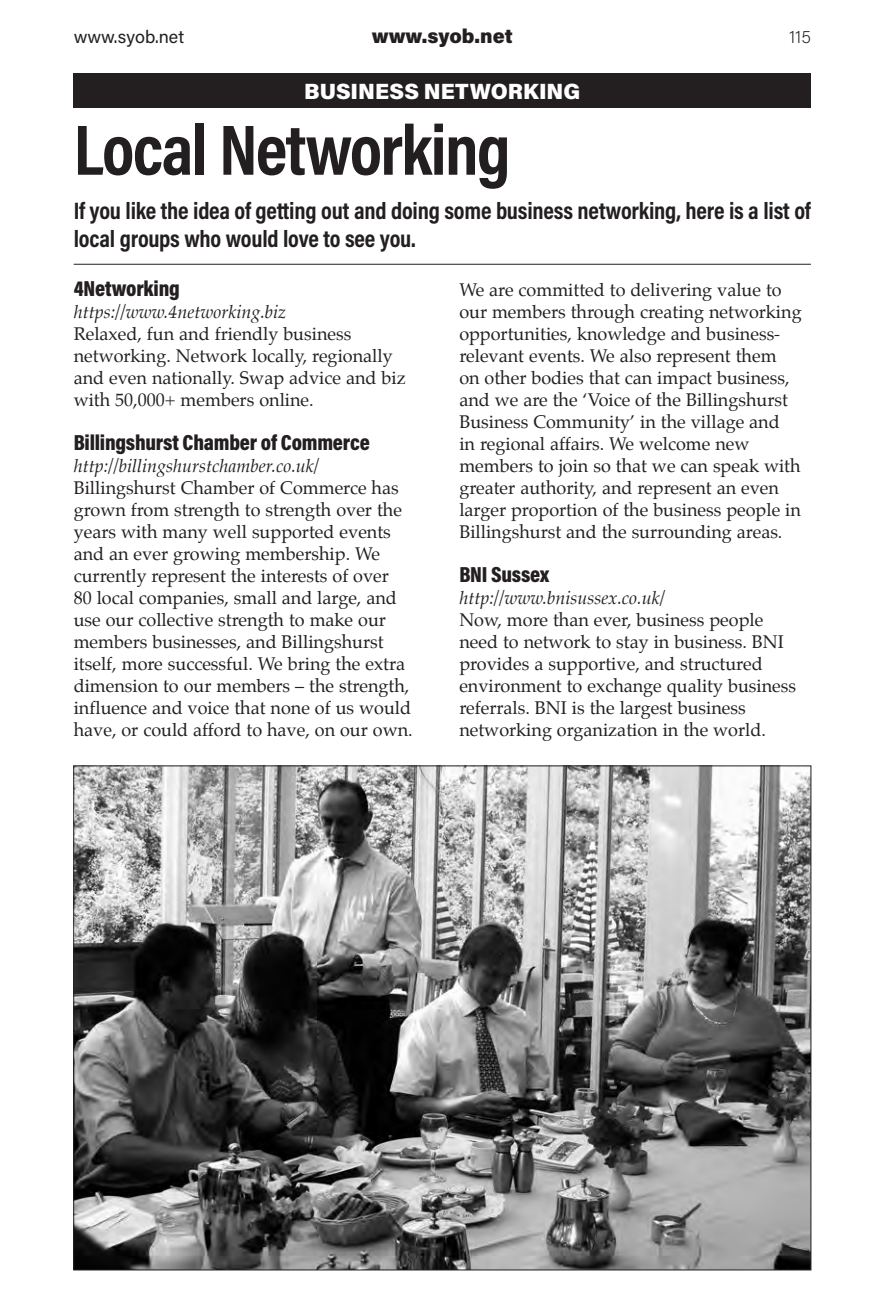
<style>
.page{position:relative;width:879px;height:1304px;background:#fff}
.page>*{position:absolute;margin:0;border:0;box-sizing:border-box;transform-origin:0 0}
._2-header2{font:700 72px "Acumin Pro Cond";letter-spacing:-.025em;color:#231f20}
._4-standfirst{font:700 24px/28px "Acumin Pro Cond";letter-spacing:-.01em;color:#231f20}
._7-header4Sub_copy{font:900 22px "Acumin Pro Cond";letter-spacing:-.01em;color:#231f20}
._1-header1WOB{font:900 22px "Acumin Pro";color:#fff}
.t1{font:900 20px "Acumin Pro";letter-spacing:-.005em;color:#231f20}
._8-textUnderSub8{font:18px/22px "Palatino";color:#231f20}
._8-textUnderSub8-2{font:italic 18px "Palatino";color:#231f20}
.t2{font:18px "Acumin Pro";color:#231f20}
.t3{font:200 18px "Acumin Pro";color:#231f20}
</style>
<div class="page">
<div style="left:74px;top:74px;width:737px;height:34px;background:#231f20"></div>
<hr style="left:74px;top:264px;width:737px;height:1px;background:#231f20">
<img style="left:75px;top:767px;width:734px;height:501px">
<p class="t2" style="left:74px;top:24px;width:112px">www.syob.net</p>
<p class="t1" style="left:372px;top:22px;width:142px">www.syob.net</p>
<p class="t3" style="left:789px;top:24px;width:23px">115</p>
<p class="_1-header1WOB" style="left:304px;top:76px;width:278px">BUSINESS NETWORKING</p>
<p class="_2-header2" style="left:74px;top:102px;width:438px">Local Networking</p>
<p class="_4-standfirst" style="left:74px;top:196px;width:738px">If you like the idea of getting out and doing some business networking, here is a list of local groups who would love to see you.</p>
<p class="_7-header4Sub_copy" style="left:74px;top:274px;width:108px">4Networking</p>
<p class="_8-textUnderSub8-2" style="left:74px;top:297px;width:214px">https://www.4networking.biz</p>
<p class="_8-textUnderSub8" style="left:74px;top:323px;width:333px">Relaxed, fun and friendly business networking. Network locally, regionally and even nationally. Swap advice and biz with 50,000+ members online.</p>
<p class="_7-header4Sub_copy" style="left:74px;top:428px;width:298px">Billingshurst Chamber of Commerce</p>
<p class="_8-textUnderSub8-2" style="left:74px;top:451px;width:247px">http://billingshurstchamber.co.uk/</p>
<p class="_8-textUnderSub8" style="left:74px;top:477px;width:340px">Billingshurst Chamber of Commerce has grown from strength to strength over the years with many well supported events and an ever growing membership. We currently represent the interests of over<br>80 local companies, small and large, and use our collective strength to make our members businesses, and Billingshurst itself, more successful. We bring the extra dimension to our members – the strength, influence and voice that none of us would have, or could afford to have, on our own.</p>
<p class="_8-textUnderSub8" style="left:459px;top:278px;width:344px">We are committed to delivering value to our members through creating networking opportunities, knowledge and business&shy;relevant events. We also represent them<br>on other bodies that can impact business, and we are the ‘Voice of the Billingshurst Business Community’ in the village and<br>in regional affairs. We welcome new members to join so that we can speak with greater authority, and represent an even larger proportion of the business people in Billingshurst and the surrounding areas.</p>
<p class="_7-header4Sub_copy" style="left:459px;top:560px;width:91px">BNI Sussex</p>
<p class="_8-textUnderSub8-2" style="left:459px;top:583px;width:207px">http://www.bnisussex.co.uk/</p>
<p class="_8-textUnderSub8" style="left:459px;top:609px;width:338px">Now, more than ever, business people need to network to stay in business. BNI provides a supportive, and structured environment to exchange quality business referrals. BNI is the largest business networking organization in the world.</p>
</div>
